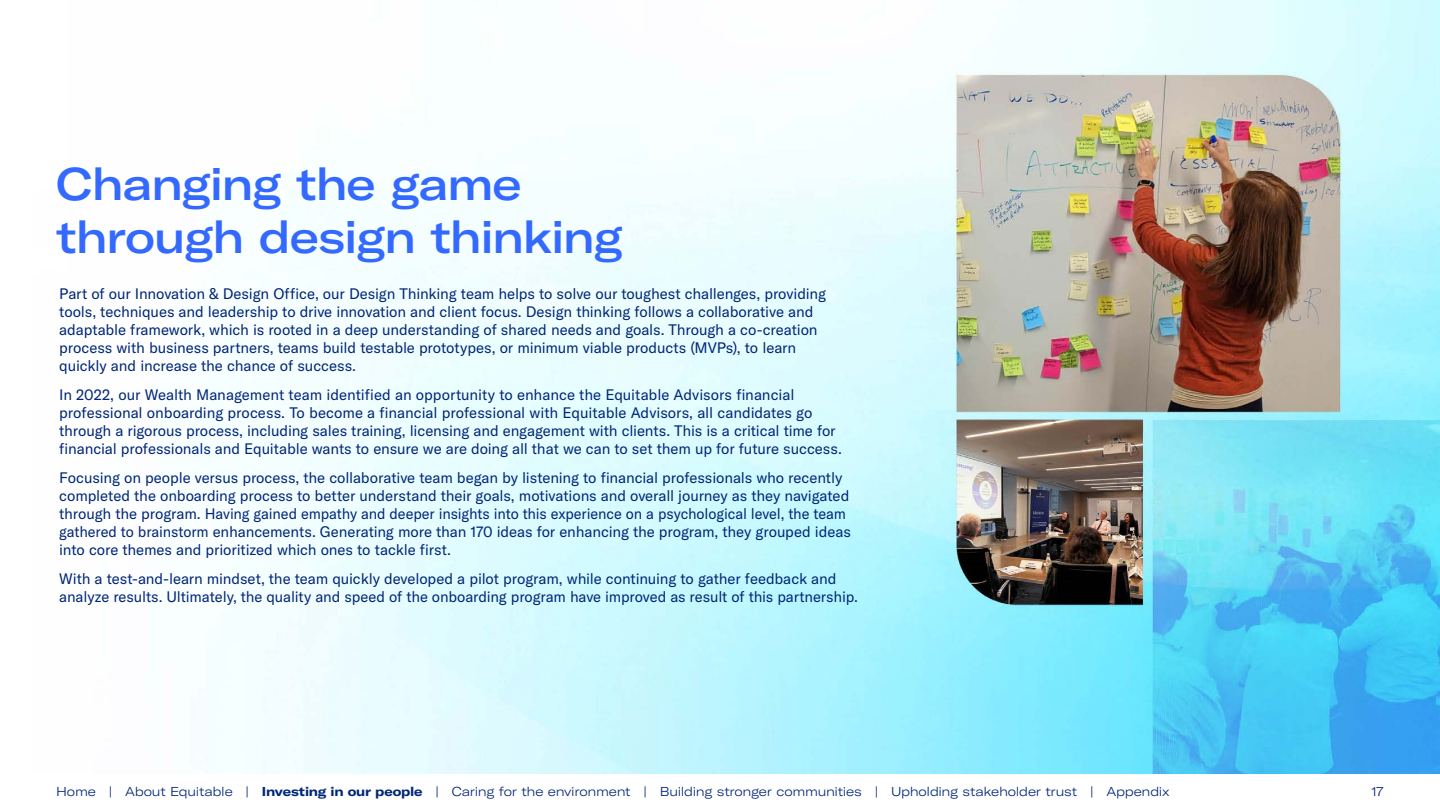
<style>
.page{position:relative;width:1440px;height:810px;background:#fff}
.page>*{position:absolute;margin:0;border:0;box-sizing:border-box;transform-origin:0 0}
.t1{font:500 expanded 45px/52.5px "GT America";letter-spacing:-.03em;color:#3369ff}
.t2{font:15px/18px "GT America";letter-spacing:-.01em;color:#002677}
.t3{font:300 expanded 12.75px "GT America";letter-spacing:-.02em;color:#002677}
.s1{font-weight:700}
</style>
<div class="page">
<img style="left:207px;top:0;width:1233px;height:774px">
<h1 class="t1" style="left:56px;top:158px;width:568px">Changing the game through design thinking</h1>
<p class="t2" style="left:59px;top:284px;width:768px">Part of our Innovation &amp; Design Office, our Design Thinking team helps to solve our toughest challenges, providing tools, techniques and leadership to drive innovation and client focus. Design thinking follows a collaborative and adaptable framework, which is rooted in a deep understanding of shared needs and goals. Through a co-creation process with business partners, teams build testable prototypes, or minimum viable products (MVPs), to learn quickly and increase the chance of success.</p>
<p class="t2" style="left:59px;top:386px;width:784px">In 2022, our Wealth Management team identified an opportunity to enhance the Equitable Advisors financial professional onboarding process. To become a financial professional with Equitable Advisors, all candidates go through a rigorous process, including sales training, licensing and engagement with clients. This is a critical time for financial professionals and Equitable wants to ensure we are doing all that we can to set them up for future success.</p>
<p class="t2" style="left:59px;top:469px;width:793px">Focusing on people versus process, the collaborative team began by listening to financial professionals who recently completed the onboarding process to better understand their goals, motivations and overall journey as they navigated through the program. Having gained empathy and deeper insights into this experience on a psychological level, the team gathered to brainstorm enhancements. Generating more than 170 ideas for enhancing the program, they grouped ideas into core themes and prioritized which ones to tackle first.</p>
<p class="t2" style="left:59px;top:570px;width:800px">With a test-and-learn mindset, the team quickly developed a pilot program, while continuing to gather feedback and analyze results. Ultimately, the quality and speed of the onboarding program have improved as result of this partnership.</p>
<p class="t3" style="left:56px;top:785px;width:1115px">Home | About Equitable | <span class="s1">Investing in our people</span> | Caring for the environment | Building stronger communities | Upholding stakeholder trust | Appendix</p>
<p class="t3" style="left:1371px;top:785px;width:14px">17</p>
</div>
